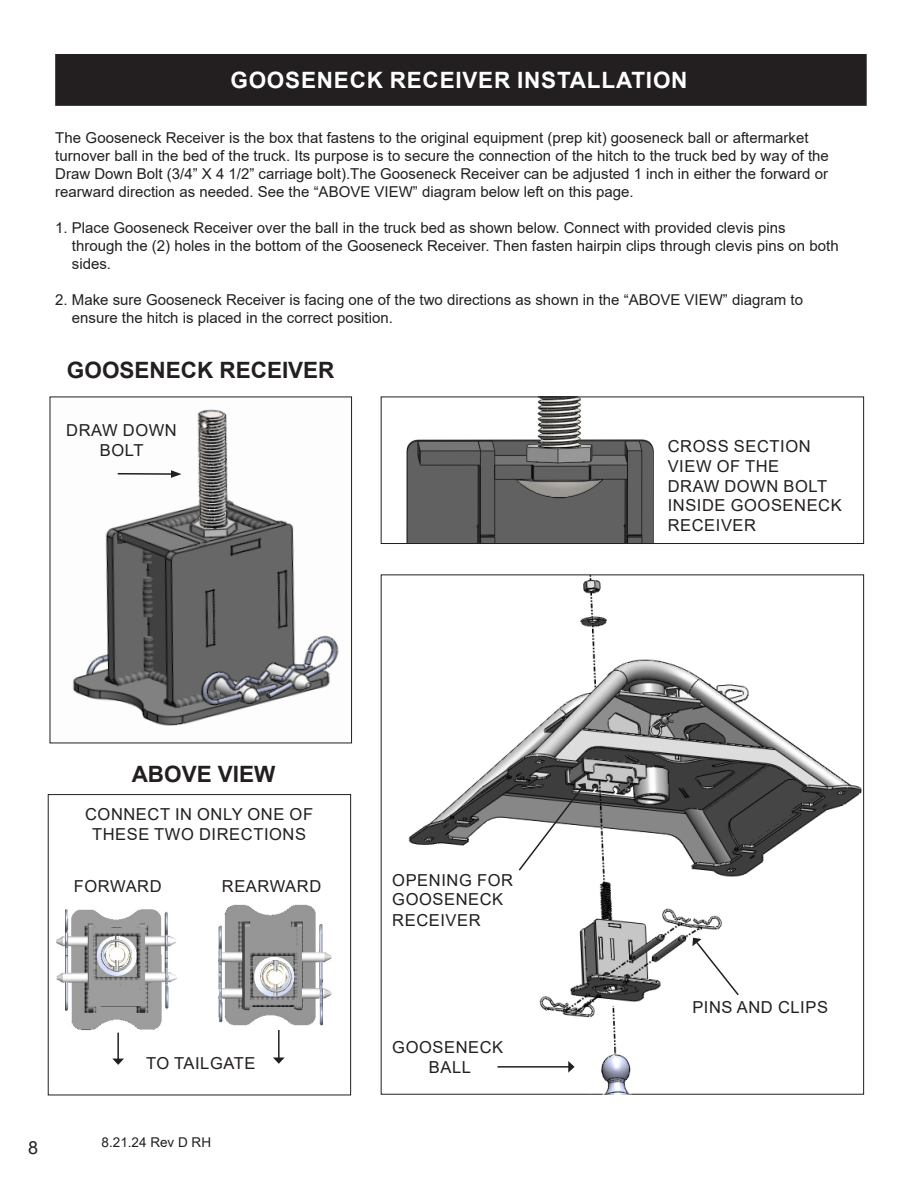
<style>
.page{position:relative;width:918px;height:1188px;background:#fff}
.page>*{position:absolute;margin:0;border:0;box-sizing:border-box;transform-origin:0 0}
.t1{font:700 22.5px "Arial";letter-spacing:.035em;color:#fff}
.t2{font:700 22.5px "Arial";color:#231f20}
.t3{font:18px "Arial";color:#231f20}
.t4{font:16.5px/19.8px "Arial";letter-spacing:.035em;color:#231f20;text-align:center}
.t5{font:15px/18px "Arial";color:#231f20}
.t6{font:13.5px "Arial";color:#231f20}
</style>
<div class="page">
<img style="left:408px;top:576px;width:454px;height:440px">
<div style="left:56px;top:55px;width:810px;height:50px;background:#231f20"></div>
<div style="left:55px;top:54px;width:812px;height:52px;border:2px solid #231f20"></div>
<img style="left:72px;top:409px;width:267px;height:317px">
<img style="left:56px;top:909px;width:121px;height:150px">
<img style="left:219px;top:873px;width:133px;height:182px">
<div style="left:48px;top:794px;width:303px;height:301px;border:1px solid #231f20"></div>
<hr style="left:278px;top:1030px;width:2px;height:28px;background:#231f20">
<svg style="left:273px;top:1057px;width:12px;height:7px"></svg>
<hr style="left:117px;top:1033px;width:2px;height:26px;background:#231f20">
<svg style="left:113px;top:1059px;width:11px;height:6px"></svg>
<svg style="left:517px;top:783px;width:69px;height:89px"></svg>
<svg style="left:692px;top:938px;width:48px;height:59px"></svg>
<hr style="left:497px;top:1066px;width:72px;height:2px;background:#231f20">
<img style="left:566px;top:1006px;width:121px;height:89px">
<hr style="left:118px;top:473px;width:55px;height:2px;background:#231f20">
<svg style="left:171px;top:470px;width:11px;height:8px"></svg>
<img style="left:406px;top:399px;width:248px;height:143px">
<div style="left:381px;top:397px;width:483px;height:147px;border:1px solid #231f20"></div>
<p class="t1" style="left:230px;top:64px;width:459px">GOOSENECK RECEIVER INSTALLATION</p>
<p class="t5" style="left:55px;top:128px;width:775px">The Gooseneck Receiver is the box that fastens to the original equipment (prep kit) gooseneck ball or aftermarket turnover ball in the bed of the truck. Its purpose is to secure the connection of the hitch to the truck bed by way of the Draw Down Bolt (3/4” X 4 1/2” carriage bolt).The Gooseneck Receiver can be adjusted 1 inch in either the forward or rearward direction as needed. See the “ABOVE VIEW” diagram below left on this page.</p>
<p class="t5" style="left:55px;top:218px;width:732px">1. Place Gooseneck Receiver over the ball in the truck bed as shown below. Connect with provided clevis pins</p>
<p class="t5" style="left:72px;top:236px;width:768px">through the (2) holes in the bottom of the Gooseneck Receiver. Then fasten hairpin clips through clevis pins on both</p>
<p class="t5" style="left:72px;top:254px;width:41px">sides.</p>
<p class="t5" style="left:55px;top:290px;width:749px">2. Make sure Gooseneck Receiver is facing one of the two directions as shown in the “ABOVE VIEW” diagram to</p>
<p class="t5" style="left:72px;top:308px;width:322px">ensure the hitch is placed in the correct position.</p>
<p class="t2" style="left:67px;top:355px;width:269px">GOOSENECK RECEIVER</p>
<p class="t4" style="left:66px;top:420px;width:112px">DRAW DOWN<br>BOLT</p>
<p class="t2" style="left:132px;top:758px;width:145px">ABOVE VIEW</p>
<p class="t4" style="left:85px;top:804px;width:230px">CONNECT IN ONLY ONE OF</p>
<p class="t4" style="left:92px;top:824px;width:215px">THESE TWO DIRECTIONS</p>
<p class="t4" style="left:74px;top:877px;width:89px">FORWARD</p>
<p class="t4" style="left:222px;top:877px;width:101px">REARWARD</p>
<p class="t4" style="left:392px;top:870px;width:122px">OPENING FOR</p>
<p class="t4" style="left:392px;top:890px;width:112px">GOOSENECK</p>
<p class="t4" style="left:392px;top:911px;width:90px">RECEIVER</p>
<p class="t4" style="left:392px;top:1037px;width:112px">GOOSENECK</p>
<p class="t4" style="left:146px;top:1053px;width:111px">TO TAILGATE</p>
<p class="t4" style="left:429px;top:1057px;width:44px">BALL</p>
<p class="t3" style="left:28px;top:1135px;width:12px">8</p>
<p class="t6" style="left:102px;top:1132px;width:111px">8.21.24 Rev D RH</p>
<p class="t4" style="left:668px;top:436px;width:144px;text-align:left">CROSS SECTION<br>VIEW OF THE</p>
<p class="t4" style="left:668px;top:476px;width:161px">DRAW DOWN BOLT</p>
<p class="t4" style="left:668px;top:496px;width:176px">INSIDE GOOSENECK</p>
<p class="t4" style="left:668px;top:515px;width:90px">RECEIVER</p>
<p class="t4" style="left:692px;top:998px;width:137px">PINS AND CLIPS</p>
</div>
